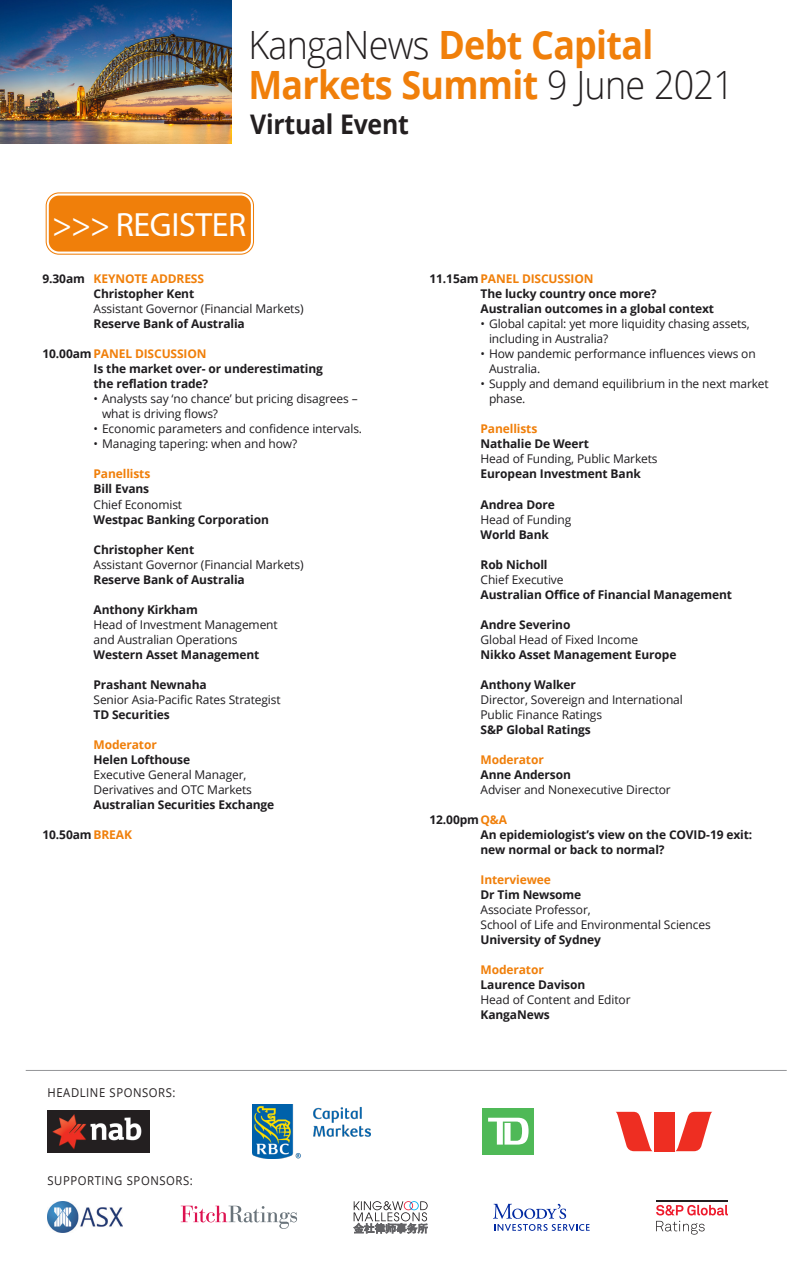
<style>
.page{position:relative;width:808px;height:1263px;background:#fff}
.page>*{position:absolute;margin:0;border:0;box-sizing:border-box;transform-origin:0 0}
.t1{font:700 39px/40.5px "Open Sans";letter-spacing:-.02em;color:#f07f0a;scale:.92 1}
.t2{font:33.75px "Myriad Pro";letter-spacing:-.01em;color:#fff}
.t3{font:700 27px "Open Sans";letter-spacing:-.01em;color:#231f20;scale:.92 1}
.t4{font:12.3px "Open Sans";letter-spacing:.05em;color:#231f20;scale:.92 1}
.KN-TextoBentonLight{font:12px/15px "Open Sans";letter-spacing:-.01em;color:#1e1c1f}
.KN-TextoBentonLight-2{font:700 12px/15px "Open Sans";letter-spacing:-.01em;color:#1e1c1f}
.KN-TextoBentonLight-3{font:700 12px "Open Sans";letter-spacing:-.01em;color:#f07f0a}
.s1{font-weight:300;color:#231f20}
.s2{color:#1e1c1f}
.s3{color:#f07f0a}
</style>
<div class="page">
<div style="left:46px;top:192px;width:208px;height:63px;background:#f07f0a;border-radius:13px"></div>
<div style="left:43px;top:189px;width:214px;height:69px;border:2px solid #fff;border-radius:15px"></div>
<div style="left:47px;top:193px;width:206px;height:61px;border:2px solid #fff;border-radius:11px"></div>
<img style="left:0;top:0;width:232px;height:143px">
<img style="left:48px;top:1202px;width:74px;height:31px">
<svg style="left:354px;top:1201px;width:74px;height:33px"></svg>
<svg style="left:656px;top:1204px;width:72px;height:30px"></svg>
<hr style="left:656px;top:1200px;width:72px;height:2px;background:#231f20">
<svg style="left:493px;top:1204px;width:97px;height:27px"></svg>
<svg style="left:181px;top:1206px;width:116px;height:23px"></svg>
<hr style="left:26px;top:1070px;width:761px;height:1px;background:#939598">
<div style="left:483px;top:1108px;width:51px;height:46px;background:#4fb957"></div>
<svg style="left:488px;top:1118px;width:40px;height:26px"></svg>
<img style="left:48px;top:1111px;width:101px;height:41px">
<svg style="left:616px;top:1112px;width:36px;height:39px"></svg>
<svg style="left:676px;top:1112px;width:36px;height:39px"></svg>
<div style="left:654px;top:1112px;width:20px;height:39px;background:#ee2e22"></div>
<img style="left:253px;top:1105px;width:117px;height:53px">
<p class="t1" style="left:248px;top:23px;width:529px"><span class="s1">KangaNews</span> Debt Capital<br>Markets Summit <span class="s1">9 June 2021</span></p>
<p class="t3" style="left:250px;top:106px;width:174px">Virtual Event</p>
<p class="t2" style="left:52px;top:204px;width:196px">&gt;&gt;&gt; REGISTER</p>
<p class="KN-TextoBentonLight-3" style="left:43px;top:271px;width:163px"><span class="s2">9.30am</span> KEYNOTE ADDRESS</p>
<p class="KN-TextoBentonLight-2" style="left:94px;top:286px;width:102px">Christopher Kent</p>
<p class="KN-TextoBentonLight" style="left:94px;top:301px;width:211px">Assistant Governor (Financial Markets)</p>
<p class="KN-TextoBentonLight-2" style="left:94px;top:316px;width:153px">Reserve Bank of Australia</p>
<p class="KN-TextoBentonLight-3" style="left:43px;top:346px;width:166px"><span class="s2">10.00am</span> PANEL DISCUSSION</p>
<p class="KN-TextoBentonLight-2" style="left:94px;top:361px;width:231px">Is the market over- or underestimating</p>
<p class="KN-TextoBentonLight-2" style="left:94px;top:376px;width:116px">the reflation trade?</p>
<p class="KN-TextoBentonLight" style="left:102px;top:391px;width:257px;text-indent:-9px">• Analysts say ‘no chance’ but pricing disagrees – what is driving flows?</p>
<p class="KN-TextoBentonLight" style="left:94px;top:421px;width:270px">• Economic parameters and confidence intervals.</p>
<p class="KN-TextoBentonLight" style="left:94px;top:436px;width:205px">• Managing tapering: when and how?</p>
<p class="KN-TextoBentonLight-3" style="left:94px;top:466px;width:58px">Panellists</p>
<p class="KN-TextoBentonLight-2" style="left:94px;top:481px;width:57px">Bill Evans</p>
<p class="KN-TextoBentonLight" style="left:94px;top:496px;width:90px">Chief Economist</p>
<p class="KN-TextoBentonLight-2" style="left:94px;top:511px;width:177px">Westpac Banking Corporation</p>
<p class="KN-TextoBentonLight-2" style="left:94px;top:541px;width:102px">Christopher Kent</p>
<p class="KN-TextoBentonLight" style="left:94px;top:556px;width:211px">Assistant Governor (Financial Markets)</p>
<p class="KN-TextoBentonLight-2" style="left:94px;top:571px;width:153px">Reserve Bank of Australia</p>
<p class="KN-TextoBentonLight-2" style="left:94px;top:601px;width:106px">Anthony Kirkham</p>
<p class="KN-TextoBentonLight" style="left:94px;top:616px;width:186px">Head of Investment Management</p>
<p class="KN-TextoBentonLight" style="left:94px;top:631px;width:145px">and Australian Operations</p>
<p class="KN-TextoBentonLight-2" style="left:94px;top:646px;width:167px">Western Asset Management</p>
<p class="KN-TextoBentonLight-2" style="left:94px;top:676px;width:115px">Prashant Newnaha</p>
<p class="KN-TextoBentonLight" style="left:94px;top:691px;width:189px">Senior Asia-Pacific Rates Strategist</p>
<p class="KN-TextoBentonLight-2" style="left:94px;top:706px;width:78px">TD Securities</p>
<p class="KN-TextoBentonLight-3" style="left:94px;top:736px;width:65px">Moderator</p>
<p class="KN-TextoBentonLight-2" style="left:94px;top:751px;width:98px">Helen Lofthouse</p>
<p class="KN-TextoBentonLight" style="left:94px;top:766px;width:154px">Executive General Manager,</p>
<p class="KN-TextoBentonLight" style="left:94px;top:781px;width:160px">Derivatives and OTC Markets</p>
<p class="KN-TextoBentonLight-2" style="left:94px;top:796px;width:182px">Australian Securities Exchange</p>
<p class="KN-TextoBentonLight-2" style="left:43px;top:826px;width:91px">10.50am <span class="s3">BREAK</span></p>
<p class="t4" style="left:48px;top:1084px;width:141px">HEADLINE SPONSORS:</p>
<p class="t4" style="left:48px;top:1171px;width:159px">SUPPORTING SPONSORS:</p>
<p class="KN-TextoBentonLight-3" style="left:429px;top:271px;width:166px"><span class="s2">11.15am</span> PANEL DISCUSSION</p>
<p class="KN-TextoBentonLight-2" style="left:480px;top:286px;width:178px">The lucky country once more?</p>
<p class="KN-TextoBentonLight-2" style="left:480px;top:301px;width:235px">Australian outcomes in a global context</p>
<p class="KN-TextoBentonLight" style="left:489px;top:316px;width:262px;text-indent:-9px">• Global capital: yet more liquidity chasing assets, including in Australia?</p>
<p class="KN-TextoBentonLight" style="left:489px;top:346px;width:268px;text-indent:-9px">• How pandemic performance influences views on<br>Australia.</p>
<p class="KN-TextoBentonLight" style="left:489px;top:376px;width:281px;text-indent:-9px">• Supply and demand equilibrium in the next market phase.</p>
<p class="KN-TextoBentonLight-3" style="left:480px;top:421px;width:58px">Panellists</p>
<p class="KN-TextoBentonLight-2" style="left:480px;top:436px;width:110px">Nathalie De Weert</p>
<p class="KN-TextoBentonLight" style="left:480px;top:451px;width:179px">Head of Funding, Public Markets</p>
<p class="KN-TextoBentonLight-2" style="left:480px;top:466px;width:162px">European Investment Bank</p>
<p class="KN-TextoBentonLight-2" style="left:480px;top:496px;width:76px">Andrea Dore</p>
<p class="KN-TextoBentonLight" style="left:480px;top:511px;width:92px">Head of Funding</p>
<p class="KN-TextoBentonLight-2" style="left:480px;top:526px;width:70px">World Bank</p>
<p class="KN-TextoBentonLight-2" style="left:480px;top:556px;width:69px">Rob Nicholl</p>
<p class="KN-TextoBentonLight" style="left:480px;top:571px;width:85px">Chief Executive</p>
<p class="KN-TextoBentonLight-2" style="left:480px;top:586px;width:253px">Australian Office of Financial Management</p>
<p class="KN-TextoBentonLight-2" style="left:480px;top:616px;width:91px">Andre Severino</p>
<p class="KN-TextoBentonLight" style="left:480px;top:631px;width:159px">Global Head of Fixed Income</p>
<p class="KN-TextoBentonLight-2" style="left:480px;top:646px;width:197px">Nikko Asset Management Europe</p>
<p class="KN-TextoBentonLight-2" style="left:480px;top:676px;width:97px">Anthony Walker</p>
<p class="KN-TextoBentonLight" style="left:480px;top:691px;width:204px">Director, Sovereign and International</p>
<p class="KN-TextoBentonLight" style="left:480px;top:706px;width:123px">Public Finance Ratings</p>
<p class="KN-TextoBentonLight-2" style="left:480px;top:721px;width:112px">S&amp;P Global Ratings</p>
<p class="KN-TextoBentonLight-3" style="left:480px;top:751px;width:65px">Moderator</p>
<p class="KN-TextoBentonLight-2" style="left:480px;top:766px;width:92px">Anne Anderson</p>
<p class="KN-TextoBentonLight" style="left:480px;top:781px;width:192px">Adviser and Nonexecutive Director</p>
<p class="KN-TextoBentonLight-2" style="left:429px;top:811px;width:79px">12.00pm<span class="s3">Q&amp;A</span></p>
<p class="KN-TextoBentonLight-2" style="left:480px;top:826px;width:273px">An epidemiologist’s view on the COVID-19 exit: new normal or back to normal?</p>
<p class="KN-TextoBentonLight-3" style="left:480px;top:871px;width:72px">Interviewee</p>
<p class="KN-TextoBentonLight-2" style="left:480px;top:886px;width:102px">Dr Tim Newsome</p>
<p class="KN-TextoBentonLight" style="left:480px;top:901px;width:112px">Associate Professor,</p>
<p class="KN-TextoBentonLight" style="left:480px;top:916px;width:232px">School of Life and Environmental Sciences</p>
<p class="KN-TextoBentonLight-2" style="left:480px;top:931px;width:122px">University of Sydney</p>
<p class="KN-TextoBentonLight-3" style="left:480px;top:961px;width:65px">Moderator</p>
<p class="KN-TextoBentonLight-2" style="left:480px;top:976px;width:106px">Laurence Davison</p>
<p class="KN-TextoBentonLight" style="left:480px;top:991px;width:152px">Head of Content and Editor</p>
<p class="KN-TextoBentonLight-2" style="left:480px;top:1006px;width:71px">KangaNews</p>
</div>
